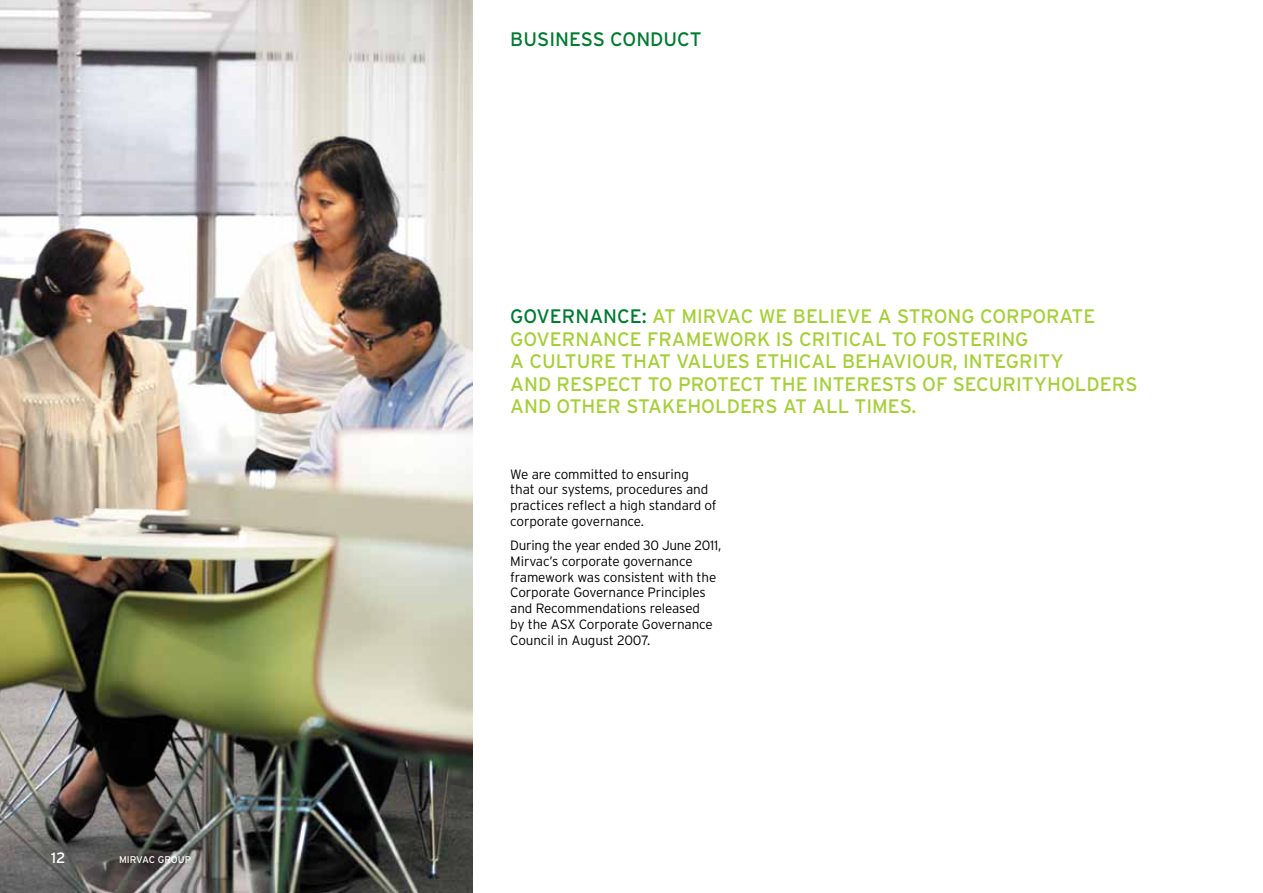
<style>
.page{position:relative;width:1263px;height:893px;background:#fff}
.page>*{position:absolute;margin:0;border:0;box-sizing:border-box;transform-origin:0 0}
.t1{font:19.5px "Interstate";color:#a6ce39}
.t2{font:19.5px "Interstate";color:#007931}
.t3{font:19.5px "Interstate";letter-spacing:-.035em;color:#a6ce39}
.t4{font:15px "Interstate";color:#fff}
.t5{font:300 13.5px/15.8px "Interstate";letter-spacing:-.01em;color:#000}
.t6{font:9.75px "Interstate";letter-spacing:-.025em;color:#fff}
.s1{color:#007931}
</style>
<div class="page">
<img style="left:0;top:0;width:472px;height:893px">
<p class="t4" style="left:51px;top:849px;width:16px">12</p>
<p class="t6" style="left:119px;top:854px;width:74px">MI RVAC GROU P</p>
<h1 class="t2" style="left:510px;top:28px;width:193px">BUSINESS CONDUCT</h1>
<h1 class="t2" style="left:510px;top:305px;width:106px">GOVERNANCE</h1>
<h1 class="t1" style="left:642px;top:305px;width:442px"><span class="s1">:</span> AT MI RVAC WE BELIEVE A STRONG CORPORATE</h1>
<h1 class="t1" style="left:510px;top:328px;width:106px">GOVERNANCE</h1>
<h1 class="t1" style="left:647px;top:328px;width:188px">FRAMEWORK IS CRITIC</h1>
<h1 class="t1" style="left:861px;top:328px;width:85px">AL TO FOSTE</h1>
<h1 class="t1" style="left:982px;top:328px;width:48px">RING</h1>
<h1 class="t3" style="left:510px;top:350px;width:215px">A CU LTU RE THAT VALUES</h1>
<h1 class="t1" style="left:755px;top:350px;width:219px">ETHICAL BEHAVIOU R, INTE</h1>
<h1 class="t1" style="left:1006px;top:350px;width:59px">GRITY</h1>
<h1 class="t1" style="left:510px;top:373px;width:109px">AND RESPECT</h1>
<h1 class="t1" style="left:648px;top:373px;width:69px">TO PROTECT</h1>
<h1 class="t1" style="left:770px;top:373px;width:55px">THE INTE</h1>
<h1 class="t1" style="left:856px;top:373px;width:26px">RESTS</h1>
<h1 class="t1" style="left:922px;top:373px;width:44px">OF SECU</h1>
<h1 class="t1" style="left:1002px;top:373px;width:134px">RITYHOLDERS</h1>
<h1 class="t1" style="left:510px;top:395px;width:408px">AND OTHER STAKEHOLDERS AT ALL TI MES.</h1>
<p class="t5" style="left:510px;top:466px;width:208px">We are committed to ensuring that our systems, procedures and practices reflect a high standard of corporate governance.</p>
<p class="t5" style="left:510px;top:537px;width:212px">During the year ended 30 June 2011,<br>Mirvac’s corporate governance framework was consistent with the<br>Corporate Governance Principles and Recommendations released<br>by the ASX Corporate Governance<br>Council in August 2007.</p>
</div>
